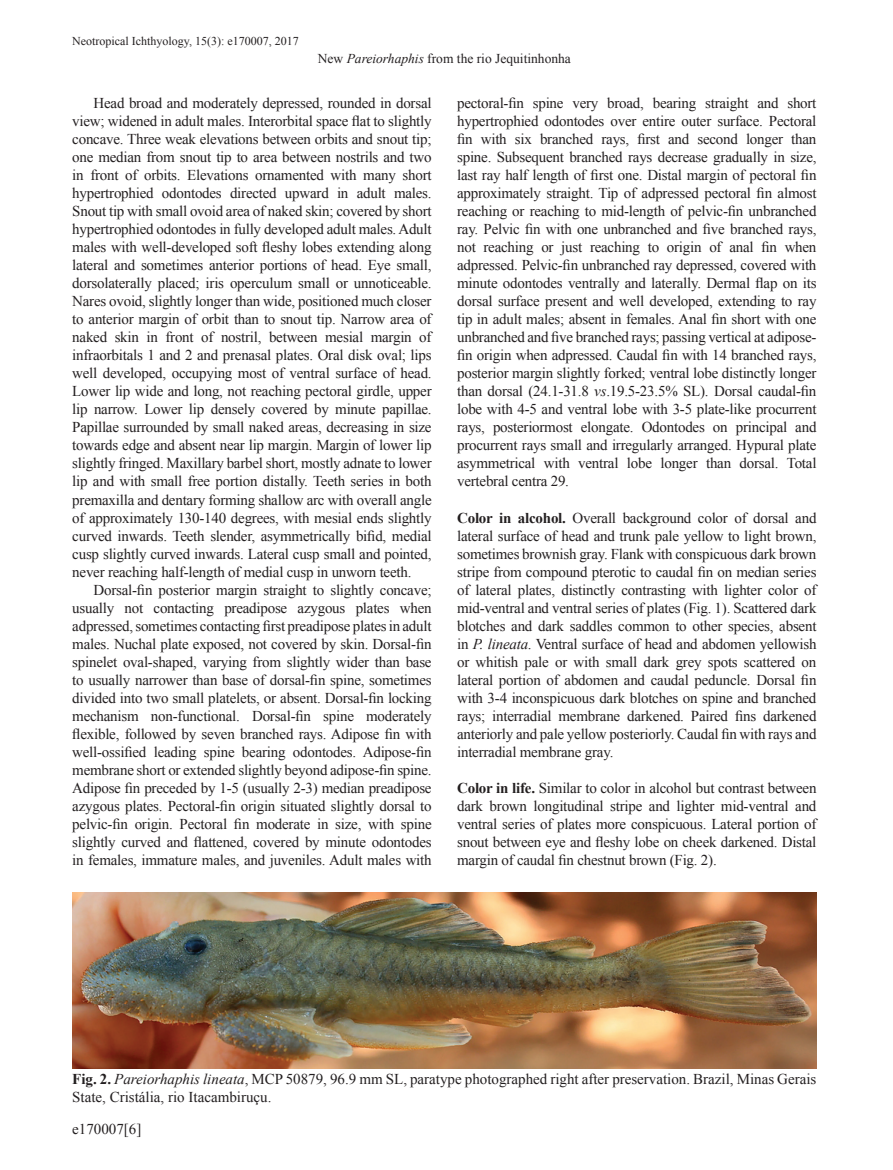
<style>
.page{position:relative;width:893px;height:1170px;background:#fff}
.page>*{position:absolute;margin:0;border:0;box-sizing:border-box;transform-origin:0 0}
.t1{font:15px/18px "Times New Roman";letter-spacing:-.015em;color:#231f20;text-align:justify}
.t2{font:13.5px "Times New Roman";color:#231f20}
.t3{font:12px "Times New Roman";color:#231f20}
.s1{font-style:italic}
.s2{font-weight:700}
</style>
<div class="page">
<img style="left:72px;top:892px;width:744px;height:176px">
<p class="t3" style="left:72px;top:33px;width:228px">Neotropical Ichthyology, 15(3): e170007, 2017</p>
<p class="t2" style="left:318px;top:49px;width:255px">New <span class="s1">Pareiorhaphis</span> from the rio Jequitinhonha</p>
<p class="t1" style="left:72px;top:94px;width:361px;text-indent:21px">Head broad and moderately depressed, rounded in dorsal view; widened in adult males. Interorbital space flat to slightly concave. Three weak elevations between orbits and snout tip; one median from snout tip to area between nostrils and two in front of orbits. Elevations ornamented with many short hypertrophied odontodes directed upward in adult males.<br>Snout tip with small ovoid area of naked skin; covered by short hypertrophied odontodes in fully developed adult males. Adult males with well-developed soft fleshy lobes extending along lateral and sometimes anterior portions of head. Eye small, dorsolaterally placed; iris operculum small or unnoticeable.<br>Nares ovoid, slightly longer than wide, positioned much closer to anterior margin of orbit than to snout tip. Narrow area of naked skin in front of nostril, between mesial margin of infraorbitals 1 and 2 and prenasal plates. Oral disk oval; lips well developed, occupying most of ventral surface of head.<br>Lower lip wide and long, not reaching pectoral girdle, upper lip narrow. Lower lip densely covered by minute papillae.<br>Papillae surrounded by small naked areas, decreasing in size towards edge and absent near lip margin. Margin of lower lip slightly fringed. Maxillary barbel short, mostly adnate to lower lip and with small free portion distally. Teeth series in both premaxilla and dentary forming shallow arc with overall angle of approximately 130-140 degrees, with mesial ends slightly curved inwards. Teeth slender, asymmetrically bifid, medial cusp slightly curved inwards. Lateral cusp small and pointed, never reaching half-length of medial cusp in unworn teeth.</p>
<p class="t1" style="left:72px;top:580px;width:361px;text-indent:21px">Dorsal-fin posterior margin straight to slightly concave; usually not contacting preadipose azygous plates when adpressed, sometimes contacting first preadipose plates in adult males. Nuchal plate exposed, not covered by skin. Dorsal-fin spinelet oval-shaped, varying from slightly wider than base to usually narrower than base of dorsal-fin spine, sometimes divided into two small platelets, or absent. Dorsal-fin locking mechanism non-functional. Dorsal-fin spine moderately flexible, followed by seven branched rays. Adipose fin with well-ossified leading spine bearing odontodes. Adipose-fin membrane short or extended slightly beyond adipose-fin spine.<br>Adipose fin preceded by 1-5 (usually 2-3) median preadipose azygous plates. Pectoral-fin origin situated slightly dorsal to pelvic-fin origin. Pectoral fin moderate in size, with spine slightly curved and flattened, covered by minute odontodes in females, immature males, and juveniles. Adult males with</p>
<p class="t1" style="left:457px;top:94px;width:361px">pectoral-fin spine very broad, bearing straight and short hypertrophied odontodes over entire outer surface. Pectoral fin with six branched rays, first and second longer than spine. Subsequent branched rays decrease gradually in size, last ray half length of first one. Distal margin of pectoral fin approximately straight. Tip of adpressed pectoral fin almost reaching or reaching to mid-length of pelvic-fin unbranched ray. Pelvic fin with one unbranched and five branched rays, not reaching or just reaching to origin of anal fin when adpressed. Pelvic-fin unbranched ray depressed, covered with minute odontodes ventrally and laterally. Dermal flap on its dorsal surface present and well developed, extending to ray tip in adult males; absent in females. Anal fin short with one unbranched and five branched rays; passing vertical at adipose&shy;fin origin when adpressed. Caudal fin with 14 branched rays, posterior margin slightly forked; ventral lobe distinctly longer than dorsal (24.1-31.8 <span class="s1">vs</span>.19.5-23.5% SL). Dorsal caudal-fin lobe with 4-5 and ventral lobe with 3-5 plate-like procurrent rays, posteriormost elongate. Odontodes on principal and procurrent rays small and irregularly arranged. Hypural plate asymmetrical with ventral lobe longer than dorsal. Total vertebral centra 29.</p>
<p class="t1" style="left:457px;top:508px;width:361px"><span class="s2">Color in alcohol.</span> Overall background color of dorsal and lateral surface of head and trunk pale yellow to light brown, sometimes brownish gray. Flank with conspicuous dark brown stripe from compound pterotic to caudal fin on median series of lateral plates, distinctly contrasting with lighter color of mid-ventral and ventral series of plates (Fig. 1). Scattered dark blotches and dark saddles common to other species, absent in <span class="s1">P. lineata</span>. Ventral surface of head and abdomen yellowish or whitish pale or with small dark grey spots scattered on lateral portion of abdomen and caudal peduncle. Dorsal fin with 3-4 inconspicuous dark blotches on spine and branched rays; interradial membrane darkened. Paired fins darkened anteriorly and pale yellow posteriorly. Caudal fin with rays and interradial membrane gray.</p>
<p class="t1" style="left:457px;top:779px;width:361px"><span class="s2">Color in life.</span> Similar to color in alcohol but contrast between dark brown longitudinal stripe and lighter mid-ventral and ventral series of plates more conspicuous. Lateral portion of snout between eye and fleshy lobe on cheek darkened. Distal margin of caudal fin chestnut brown (Fig. 2).</p>
<p class="t1" style="left:72px;top:1069px;width:746px"><span class="s2">Fig. 2.</span> <span class="s1">Pareiorhaphis lineata</span>, MCP 50879, 96.9 mm SL, paratype photographed right after preservation. Brazil, Minas Gerais<br>State, Cristália, rio Itacambiruçu.</p>
<p class="t1" style="left:72px;top:1119px;width:71px">e170007[6]</p>
</div>
